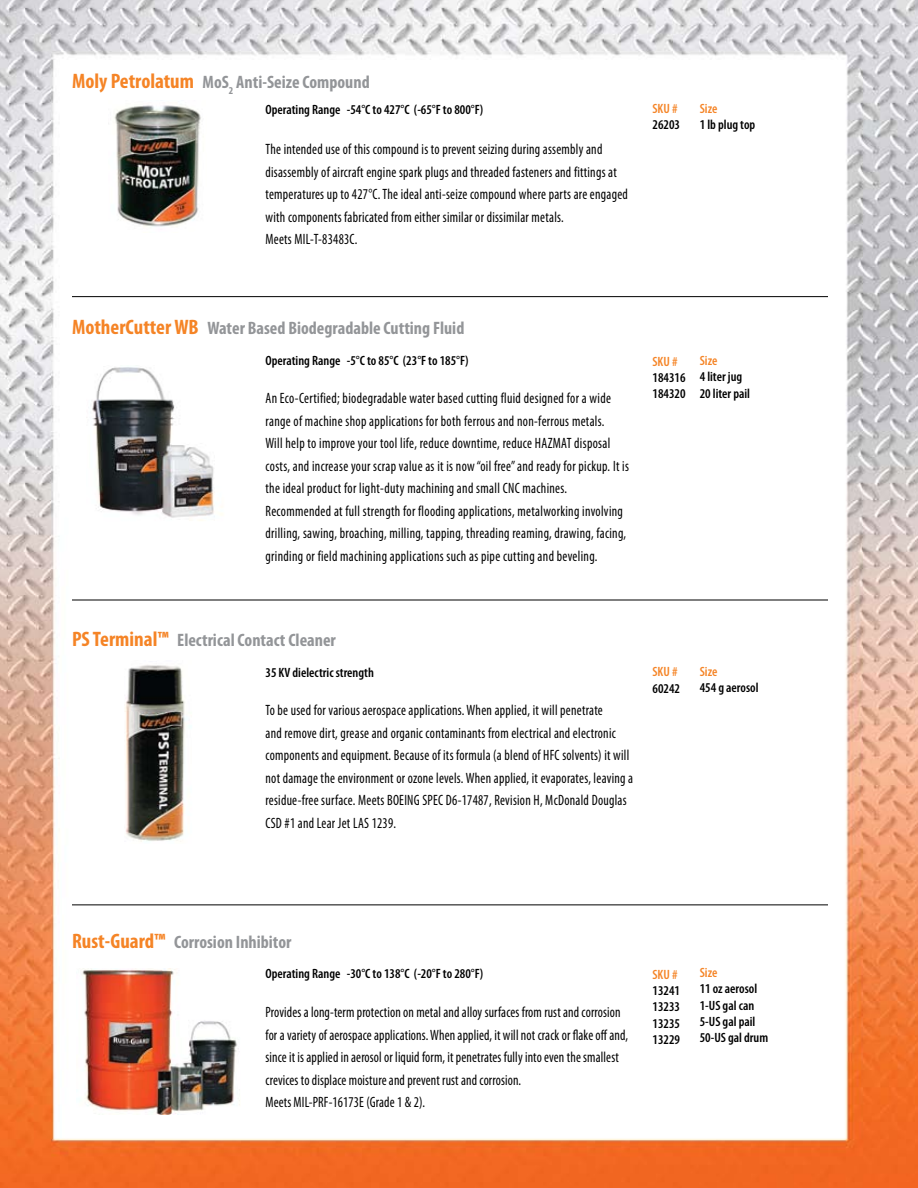
<style>
.page{position:relative;width:918px;height:1188px;background:#fff}
.page>*{position:absolute;margin:0;border:0;box-sizing:border-box;transform-origin:0 0}
.t1{font:700 condensed 18px "Myriad Pro";color:#939598}
.t2{font:condensed 15px/22.5px "Myriad Pro";letter-spacing:.02em;color:#000;scale:.9 1}
.t3{font:600 condensed 13.5px/16.2px "Myriad Pro";color:#000}
.t4{font:600 condensed 13.5px "Myriad Pro";color:#f58426}
.s1{font-size:21px;color:#f58426}
</style>
<div class="page">
<img style="left:0;top:0;width:918px;height:1188px">
<hr style="left:72px;top:296px;width:756px;height:1px;background:#000">
<hr style="left:72px;top:600px;width:756px;height:1px;background:#000">
<hr style="left:72px;top:904px;width:756px;height:1px;background:#000">
<img style="left:124px;top:661px;width:68px;height:182px">
<img style="left:76px;top:968px;width:165px;height:147px">
<img style="left:86px;top:365px;width:145px;height:156px">
<img style="left:109px;top:100px;width:98px;height:132px">
<p class="t1" style="left:72px;top:71px;width:299px"><span class="s1">Moly Petrolatum</span> MoS<sub>2</sub> Anti-Seize Compound</p>
<p class="t3" style="left:266px;top:101px;width:219px">Operating Range -54°C to 427°C (-65°F to 800°F)</p>
<p class="t2" style="left:266px;top:138px;width:404px">The intended use of this compound is to prevent seizing during assembly and disassembly of aircraft engine spark plugs and threaded fasteners and fittings at temperatures up to 427°C. The ideal anti-seize compound where parts are engaged with components fabricated from either similar or dissimilar metals.<br>Meets MIL-T-83483C.</p>
<p class="t4" style="left:652px;top:100px;width:27px">SKU #</p>
<p class="t3" style="left:652px;top:116px;width:29px">26203</p>
<p class="t4" style="left:700px;top:100px;width:19px">Size</p>
<p class="t3" style="left:700px;top:116px;width:57px">1 lb plug top</p>
<p class="t1" style="left:72px;top:317px;width:394px"><span class="s1">MotherCutter WB</span> Water Based Biodegradable Cutting Fluid</p>
<p class="t3" style="left:266px;top:352px;width:205px">Operating Range -5°C to 85°C (23°F to 185°F)</p>
<p class="t2" style="left:266px;top:387px;width:405px">An Eco-Certified; biodegradable water based cutting fluid designed for a wide range of machine shop applications for both ferrous and non-ferrous metals.<br>Will help to improve your tool life, reduce downtime, reduce HAZMAT disposal costs, and increase your scrap value as it is now “oil free” and ready for pickup. It is the ideal product for light-duty machining and small CNC machines.<br>Recommended at full strength for flooding applications, metalworking involving drilling, sawing, broaching, milling, tapping, threading reaming, drawing, facing, grinding or field machining applications such as pipe cutting and beveling.</p>
<p class="t4" style="left:652px;top:353px;width:27px">SKU #</p>
<p class="t3" style="left:652px;top:369px;width:35px">184316<br>184320</p>
<p class="t4" style="left:700px;top:352px;width:19px">Size</p>
<p class="t3" style="left:700px;top:369px;width:52px">4 liter jug<br>20 liter pail</p>
<p class="t1" style="left:72px;top:629px;width:265px"><span class="s1">PS Terminal™</span> Electrical Contact Cleaner</p>
<p class="t3" style="left:266px;top:664px;width:110px">35 KV dielectric strength</p>
<p class="t2" style="left:266px;top:699px;width:410px">To be used for various aerospace applications. When applied, it will penetrate<br>and remove dirt, grease and organic contaminants from electrical and electronic components and equipment. Because of its formula (a blend of HFC solvents) it will not damage the environment or ozone levels. When applied, it evaporates, leaving a residue-free surface. Meets BOEING SPEC D6-17487, Revision H, McDonald Douglas CSD #1 and Lear Jet LAS 1239.</p>
<p class="t4" style="left:652px;top:664px;width:27px">SKU #</p>
<p class="t3" style="left:652px;top:680px;width:29px">60242</p>
<p class="t4" style="left:700px;top:663px;width:19px">Size</p>
<p class="t3" style="left:700px;top:679px;width:60px">454 g aerosol</p>
<p class="t1" style="left:72px;top:931px;width:221px"><span class="s1">Rust-Guard™</span> Corrosion Inhibitor</p>
<p class="t3" style="left:266px;top:966px;width:219px">Operating Range -30°C to 138°C (-20°F to 280°F)</p>
<p class="t2" style="left:266px;top:1001px;width:404px">Provides a long-term protection on metal and alloy surfaces from rust and corrosion for a variety of aerospace applications. When applied, it will not crack or flake off and, since it is applied in aerosol or liquid form, it penetrates fully into even the smallest crevices to displace moisture and prevent rust and corrosion.<br>Meets MIL-PRF-16173E (Grade 1 &amp; 2).</p>
<p class="t4" style="left:652px;top:966px;width:27px">SKU #</p>
<p class="t3" style="left:652px;top:982px;width:29px;text-align:justify">13241<br>13233<br>13235<br>13229</p>
<p class="t4" style="left:700px;top:964px;width:19px">Size</p>
<p class="t3" style="left:700px;top:981px;width:70px">11 oz aerosol<br>1-US gal can<br>5-US gal pail<br>50-US gal drum</p>
</div>
